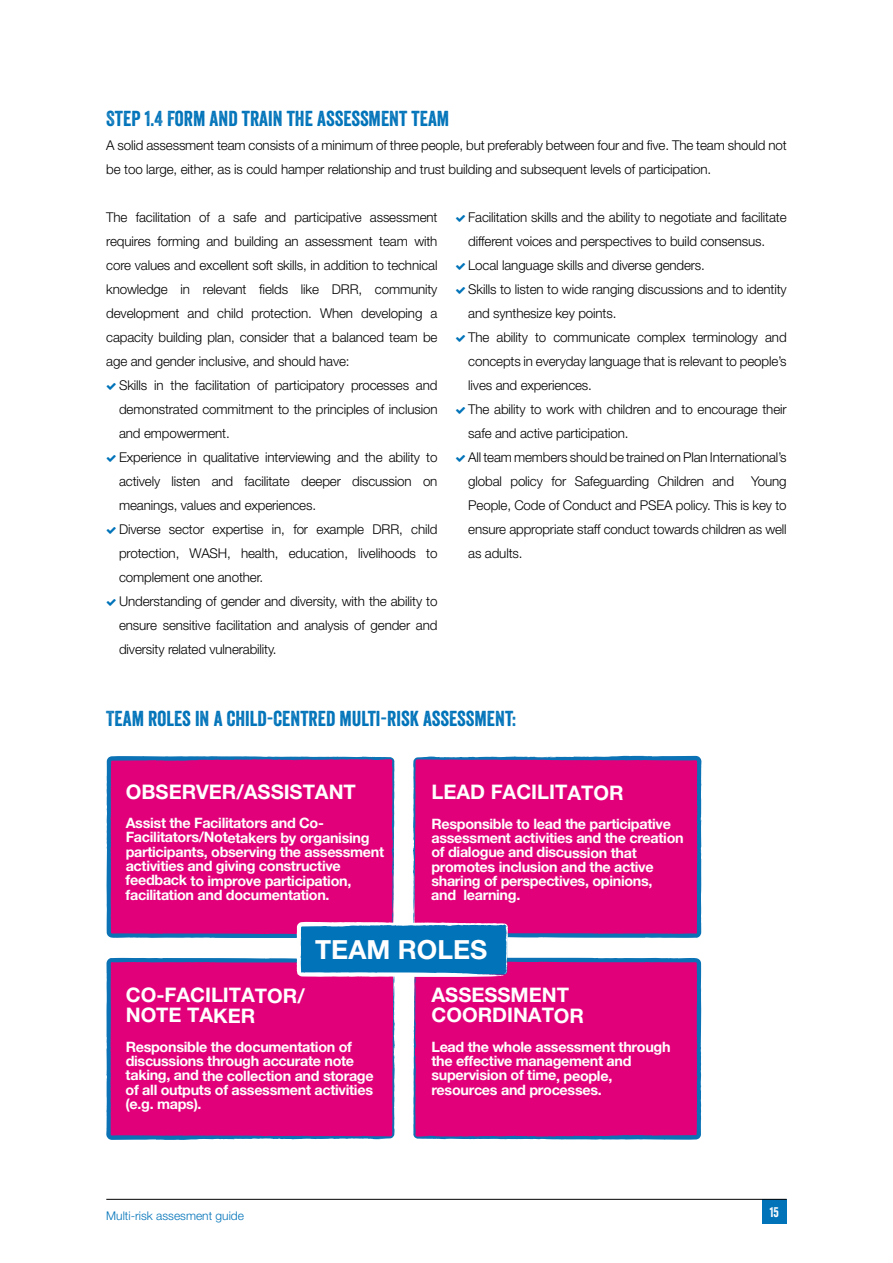
<style>
.page{position:relative;width:893px;height:1263px;background:#fff}
.page>*{position:absolute;margin:0;border:0;box-sizing:border-box;transform-origin:0 0}
.t1{font:700 26.4px "Helvetica Neue LT Std";color:#fff}
.t2{font:21px "Veneer";color:#0073b9}
.t3{font:700 20.1px/20.1px "Helvetica Neue LT Std";letter-spacing:-.005em;color:#fff}
.t4{font:700 14.4px/14.2px "Helvetica Neue LT Std";letter-spacing:-.025em;color:#fff}
.t5{font:300 13.5px/24px "Helvetica Neue LT Std";letter-spacing:-.01em;color:#000}
.t6{font:13.5px "Veneer";color:#fff}
.t7{font:300 12px "Helvetica Neue LT Std";color:#0073b9}
</style>
<div class="page">
<div style="left:762px;top:1199px;width:25px;height:25px;background:#0073b9"></div>
<hr style="left:106px;top:1199px;width:681px;height:1px;background:#000">
<div style="left:107px;top:756px;width:287px;height:182px;background:#e2007a"></div>
<svg style="left:311px;top:757px;width:8px;height:4px"></svg>
<svg style="left:220px;top:756px;width:5px;height:5px"></svg>
<svg style="left:392px;top:852px;width:2px;height:8px"></svg>
<svg style="left:106px;top:958px;width:289px;height:182px;background:#d6087e"></svg>
<svg style="left:311px;top:1136px;width:8px;height:4px"></svg>
<svg style="left:220px;top:1135px;width:5px;height:5px"></svg>
<svg style="left:393px;top:1036px;width:2px;height:8px"></svg>
<div style="left:413px;top:756px;width:288px;height:182px;background:#e2007a"></div>
<svg style="left:489px;top:757px;width:8px;height:4px"></svg>
<svg style="left:583px;top:756px;width:4px;height:5px"></svg>
<svg style="left:413px;top:852px;width:3px;height:8px"></svg>
<div style="left:413px;top:957px;width:288px;height:183px;background:#e2007a"></div>
<svg style="left:489px;top:1136px;width:8px;height:4px"></svg>
<svg style="left:583px;top:1136px;width:4px;height:4px"></svg>
<svg style="left:414px;top:1036px;width:3px;height:8px"></svg>
<svg style="left:297px;top:922px;width:211px;height:56px;background:#2c82c0"></svg>
<h2 class="t2" style="left:106px;top:106px;width:344px">STEP 1.4 FORM AND TRAIN THE ASSESSMENT TEAM</h2>
<p class="t5" style="left:106px;top:133px;width:682px">A solid assessment team consists of a minimum of three people, but preferably between four and five. The team should not be too large, either, as is could hamper relationship and trust building and subsequent levels of participation.</p>
<p class="t5" style="left:106px;top:205px;width:333px;text-align:justify">The facilitation of a safe and participative assessment requires forming and building an assessment team with core values and excellent soft skills, in addition to technical knowledge in relevant fields like DRR, community development and child protection. When developing a capacity building plan, consider that a balanced team be age and gender inclusive, and should have:</p>
<p class="t5" style="left:119px;top:373px;width:320px">Skills in the facilitation of participatory processes and demonstrated commitment to the principles of inclusion and empowerment.<br>Experience in qualitative interviewing and the ability to actively listen and facilitate deeper discussion on meanings, values and experiences.<br>Diverse sector expertise in, for example DRR, child protection, WASH, health, education, livelihoods to complement one another.<br>Understanding of gender and diversity, with the ability to ensure sensitive facilitation and analysis of gender and diversity related vulnerability.</p>
<p class="t5" style="left:468px;top:205px;width:320px">Facilitation skills and the ability to negotiate and facilitate different voices and perspectives to build consensus.<br>Local language skills and diverse genders.<br>Skills to listen to wide ranging discussions and to identity and synthesize key points.<br>The ability to communicate complex terminology and concepts in everyday language that is relevant to people’s lives and experiences.<br>The ability to work with children and to encourage their safe and active participation.<br>All team members should be trained on Plan International’s global policy for Safeguarding Children and</p>
<p class="t5" style="left:468px;top:469px;width:320px;text-align:justify;text-indent:283px">Young People, Code of Conduct and PSEA policy. This is key to ensure appropriate staff conduct towards children as well as adults.</p>
<h2 class="t2" style="left:106px;top:706px;width:411px">TEAM ROLES IN A CHILD-CENTRED MULTI-RISK ASSESSMENT:</h2>
<h3 class="t3" style="left:126px;top:781px;width:232px">OBSERVER/ASSISTANT</h3>
<p class="t4" style="left:126px;top:815px;width:260px">Assist the Facilitators and Co-Facilitators/Notetakers by organising participants, observing the assessment activities and giving constructive feedback to improve participation, facilitation and documentation.</p>
<h3 class="t3" style="left:432px;top:782px;width:194px">LEAD FACILITATOR</h3>
<p class="t4" style="left:431px;top:816px;width:254px">Responsible to lead the participative assessment activities and the creation of dialogue and discussion that promotes inclusion and the active sharing of perspectives, opinions,<br>and learning.</p>
<h1 class="t1" style="left:315px;top:933px;width:174px">TEAM ROLES</h1>
<h3 class="t3" style="left:126px;top:985px;width:181px">CO-FACILITATOR/<br>NOTE TAKER</h3>
<p class="t4" style="left:126px;top:1039px;width:250px">Responsible the documentation of discussions through accurate note taking, and the collection and storage of all outputs of assessment activities (e.g. maps).</p>
<h3 class="t3" style="left:431px;top:984px;width:154px">ASSESSMENT<br>COORDINATOR</h3>
<p class="t4" style="left:431px;top:1039px;width:241px">Lead the whole assessment through the effective management and supervision of time, people, resources and processes.</p>
<p class="t7" style="left:106px;top:1209px;width:139px">Multi-risk assesment guide</p>
<p class="t6" style="left:770px;top:1204px;width:11px">15</p>
</div>
